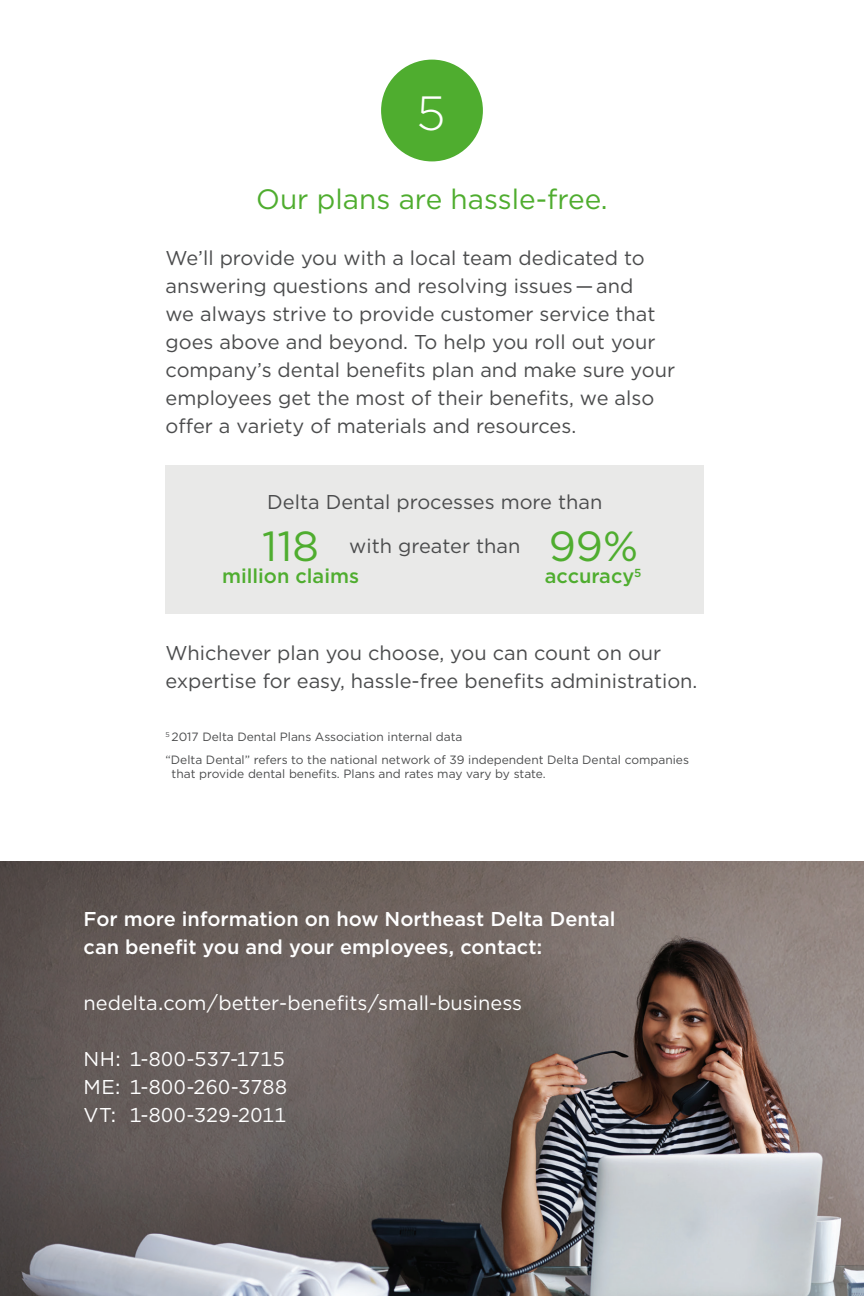
<style>
.page{position:relative;width:864px;height:1296px;background:#fff}
.page>*{position:absolute;margin:0;border:0;box-sizing:border-box;transform-origin:0 0}
.t1{font:300 48px "Gotham";color:#fff}
.t2{font:42px "Gotham";color:#4fad2f}
.t3{font:28px "Gotham";color:#4fad2f}
.t4{font:20px/28px "Gotham";color:#4b4c4d}
.t5{font:500 20px/28px "Gotham";color:#fff}
.t6{font:20px "Gotham";color:#fff}
.t7{font:20px "Gotham";letter-spacing:.02em;color:#fff}
.t8{font:500 20px "Gotham";color:#4fad2f}
.t9{font:12px/14.4px "Gotham";color:#4b4c4d}
</style>
<div class="page">
<div style="left:166px;top:465px;width:538px;height:148px;background:#e9e9e8"></div>
<div style="left:381px;top:60px;width:102px;height:101px;background:#4fad2f;border-radius:50%"></div>
<img style="left:0;top:862px;width:864px;height:434px">
<p class="t1" style="left:417px;top:82px;width:31px">5</p>
<p class="t3" style="left:256px;top:181px;width:353px">Our plans are hassle-free.</p>
<p class="t4" style="left:166px;top:243px;width:511px">We’ll provide you with a local team dedicated to answering questions and resolving issues — and<br>we always strive to provide customer service that goes above and beyond. To help you roll out your company’s dental benefits plan and make sure your employees get the most of their benefits, we also offer a variety of materials and resources.</p>
<p class="t4" style="left:267px;top:487px;width:337px">Delta Dental processes more than</p>
<p class="t2" style="left:262px;top:519px;width:58px">118</p>
<p class="t8" style="left:222px;top:563px;width:138px">million claims</p>
<p class="t2" style="left:549px;top:519px;width:91px">99%</p>
<p class="t8" style="left:545px;top:563px;width:98px">accuracy<sup>5</sup></p>
<p class="t4" style="left:349px;top:532px;width:173px">with greater than</p>
<p class="t4" style="left:166px;top:639px;width:533px">Whichever plan you choose, you can count on our expertise for easy, hassle-free benefits administration.</p>
<p class="t9" style="left:166px;top:730px;width:298px"><sup>5</sup> 2017 Delta Dental Plans Association internal data</p>
<p class="t9" style="left:172px;top:752px;width:519px;text-indent:-6px">“Delta Dental” refers to the national network of 39 independent Delta Dental companies that provide dental benefits. Plans and rates may vary by state.</p>
<p class="t5" style="left:84px;top:905px;width:533px">For more information on how Northeast Delta Dental can benefit you and your employees, contact:</p>
<p class="t6" style="left:84px;top:990px;width:440px">nedelta.com/better-benefits/small-business</p>
<p class="t7" style="left:84px;top:1046px;width:203px">NH: 1-800-537-1715</p>
<p class="t7" style="left:84px;top:1074px;width:205px">ME: 1-800-260-3788</p>
<p class="t6" style="left:84px;top:1102px;width:204px">VT: 1-800-329-2011</p>
</div>
